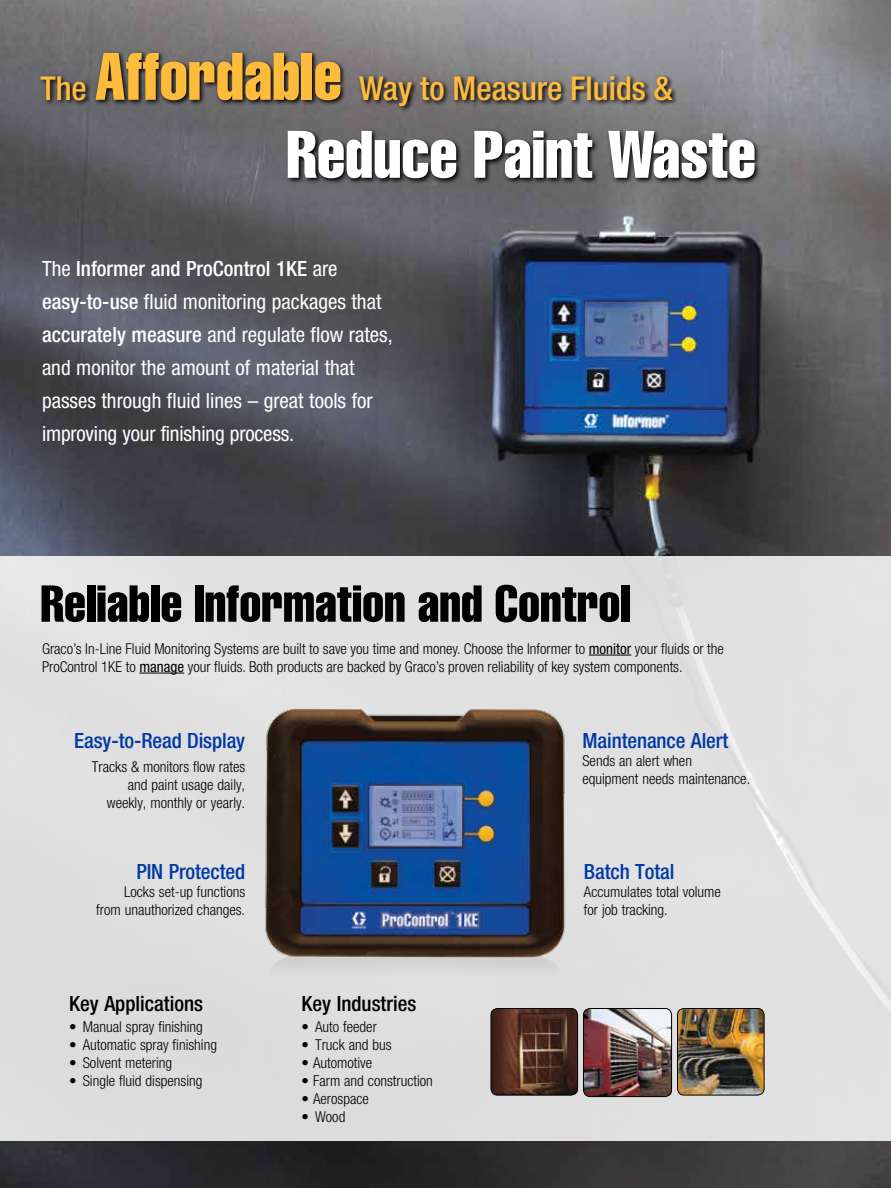
<style>
.page{position:relative;width:891px;height:1188px;background:#fff}
.page>*{position:absolute;margin:0;border:0;box-sizing:border-box;transform-origin:0 0}
.t1{font:66px "Helvetica LT Std Comp";color:#fff}
.t2{font:51px "Helvetica LT Std Comp";color:#000}
.t3{font:500 condensed 33px "Helvetica Neue LT Std";color:#ffbb3c}
.t4{font:condensed 21px/33px "Helvetica Neue LT Std";color:#fff}
.t5{font:500 condensed 21px "Helvetica Neue LT Std";letter-spacing:-.005em;color:#0039a6}
.t6{font:500 condensed 21px "Helvetica Neue LT Std";color:#000}
.t7{font:300 condensed 15px/18px "Helvetica Neue LT Std";color:#000}
.s1{font-family:"Helvetica LT Std Comp";font-weight:400;font-stretch:normal;font-size:66px}
.s2{font-weight:500}
.s3{font-weight:400}
</style>
<div class="page">
<img style="left:0;top:0;width:891px;height:1188px">
<div style="left:0;top:557px;width:891px;height:584px;background:#e0e0e0"></div>
<hr style="left:589px;top:655px;width:42px;height:1px;background:#000">
<hr style="left:139px;top:673px;width:45px;height:1px;background:#000">
<svg style="left:38px;top:50px;width:723px;height:135px;background:#585759"></svg>
<img style="left:491px;top:1008px;width:87px;height:86px">
<div style="left:491px;top:1008px;width:87px;height:88px;border:1px solid #000;border-radius:7px"></div>
<img style="left:585px;top:1008px;width:87px;height:89px">
<div style="left:583px;top:1008px;width:89px;height:89px;border:1px solid #000;border-radius:7px"></div>
<img style="left:678px;top:1008px;width:85px;height:87px">
<div style="left:677px;top:1008px;width:88px;height:87px;border:1px solid #000;border-radius:7px"></div>
<img style="left:265px;top:709px;width:301px;height:260px">
<h3 class="t3" style="left:40px;top:68px;width:634px">The <span class="s1">Affordable</span> Way to Measure Fluids &amp;</h3>
<h1 class="t1" style="left:286px;top:112px;width:471px">Reduce Paint Waste</h1>
<p class="t4" style="left:42px;top:252px;width:352px">The <span class="s2">Informer and ProControl 1KE</span> are <span class="s2">easy-to-use</span> fluid monitoring packages that <span class="s2">accurately measure</span> and regulate flow rates, and monitor the amount of material that passes through fluid lines – great tools for improving your finishing process.</p>
<h2 class="t2" style="left:40px;top:571px;width:592px">Reliable Information and Control</h2>
<p class="t7" style="left:42px;top:639px;width:683px">Graco’s In-Line Fluid Monitoring Systems are built to save you time and money. Choose the Informer to <span class="s3">monitor</span> your fluids or the<br>ProControl 1KE to <span class="s3">manage</span> your fluids. Both products are backed by Graco’s proven reliability of key system components.</p>
<h3 class="t5" style="left:74px;top:728px;width:173px">Easy-to-Read Display</h3>
<p class="t7" style="left:92px;top:758px;width:155px;text-align:right">Tracks &amp; monitors flow rates and paint usage daily, weekly, monthly or yearly.</p>
<h3 class="t5" style="left:136px;top:859px;width:110px">PIN Protected</h3>
<p class="t7" style="left:96px;top:883px;width:150px;text-align:right">Locks set-up functions from unauthorized changes.</p>
<h3 class="t6" style="left:69px;top:991px;width:135px">Key Applications</h3>
<p class="t7" style="left:69px;top:1017px;width:135px">• Manual spray finishing</p>
<p class="t7" style="left:69px;top:1035px;width:149px">• Automatic spray finishing</p>
<p class="t7" style="left:69px;top:1053px;width:104px">• Solvent metering</p>
<p class="t7" style="left:69px;top:1071px;width:135px">• Single fluid dispensing</p>
<h3 class="t6" style="left:302px;top:991px;width:116px">Key Industries</h3>
<p class="t7" style="left:302px;top:1017px;width:77px">• Auto feeder</p>
<p class="t7" style="left:302px;top:1035px;width:91px">• Truck and bus</p>
<p class="t7" style="left:302px;top:1053px;width:72px">• Automotive</p>
<p class="t7" style="left:302px;top:1071px;width:133px">• Farm and construction</p>
<p class="t7" style="left:302px;top:1089px;width:69px">• Aerospace</p>
<p class="t7" style="left:302px;top:1107px;width:45px">• Wood</p>
<h3 class="t5" style="left:582px;top:728px;width:147px">Maintenance Alert</h3>
<p class="t7" style="left:582px;top:751px;width:169px">Sends an alert when equipment needs maintenance.</p>
<h3 class="t5" style="left:584px;top:859px;width:92px">Batch Total</h3>
<p class="t7" style="left:584px;top:883px;width:139px">Accumulates total volume for job tracking.</p>
</div>
